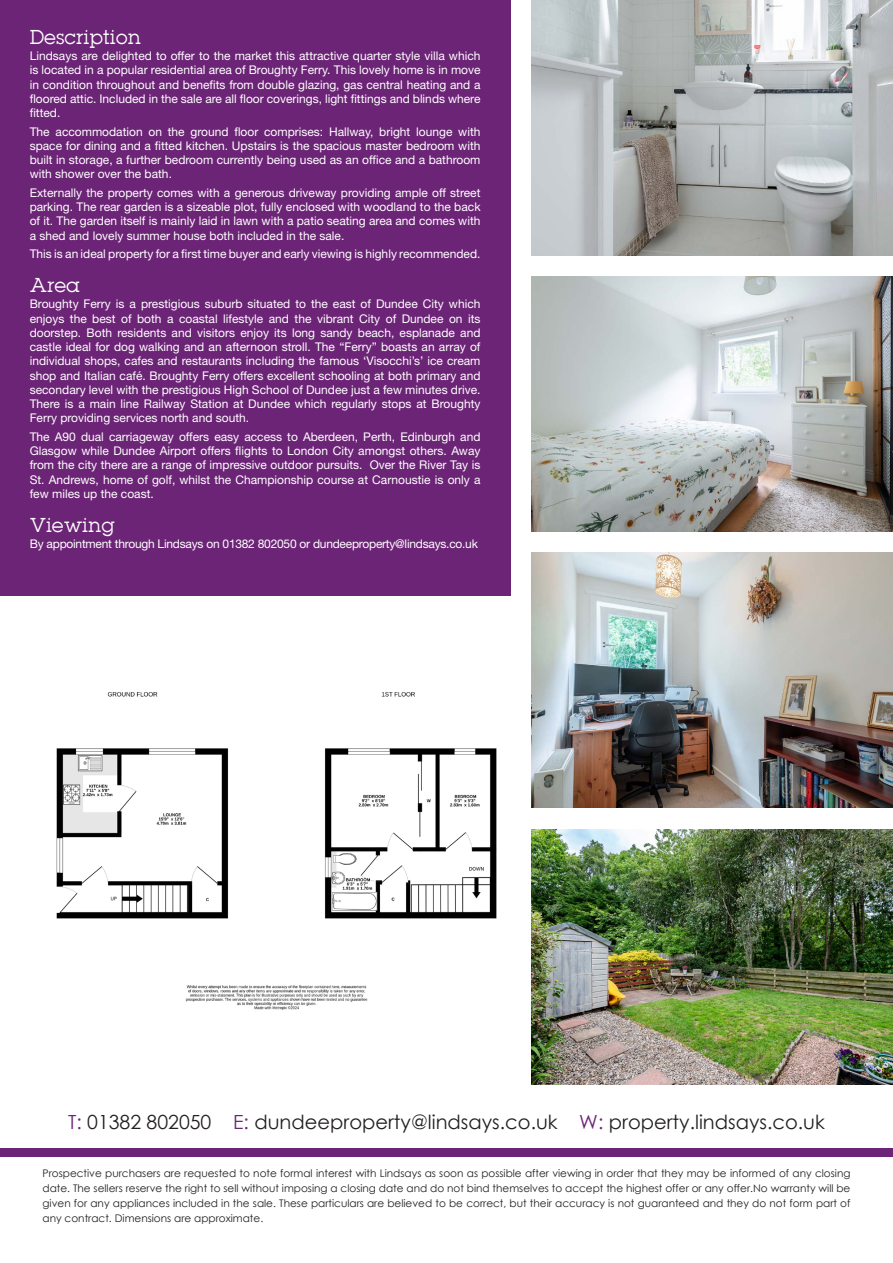
<style>
.page{position:relative;width:893px;height:1263px;background:#fff}
.page>*{position:absolute;margin:0;border:0;box-sizing:border-box;transform-origin:0 0}
.t1{font:19.5px "Century Gothic";color:#231f20}
.t2{font:18px "Lubalin";color:#fff}
.t3{font:12px/14.2px "Helvetica Neue LT Std";color:#fff;text-align:justify}
.t4{font:12px "Helvetica Neue LT Std";letter-spacing:-.02em;color:#fff}
.t5{font:10.5px/15px "Century Gothic";color:#231f20;text-align:justify}
.s1{color:#6c2476}
</style>
<div class="page">
<div style="left:0;top:0;width:510px;height:595px;background:#6c2476"></div>
<div style="left:0;top:1148px;width:893px;height:9px;background:#6c2476"></div>
<img style="left:531px;top:0;width:362px;height:255px">
<img style="left:531px;top:276px;width:362px;height:255px">
<img style="left:531px;top:553px;width:362px;height:255px">
<img style="left:531px;top:829px;width:362px;height:255px">
<img style="left:56px;top:692px;width:441px;height:317px">
<h2 class="t2" style="left:30px;top:25px;width:113px">Description</h2>
<p class="t3" style="left:30px;top:49px;width:452px">Lindsays are delighted to offer to the market this attractive quarter style villa which is located in a popular residential area of Broughty Ferry. This lovely home is in move in condition throughout and benefits from double glazing, gas central heating and a floored attic. Included in the sale are all floor coverings, light fittings and blinds where fitted.</p>
<p class="t3" style="left:30px;top:124px;width:452px">The accommodation on the ground floor comprises: Hallway, bright lounge with space for dining and a fitted kitchen. Upstairs is the spacious master bedroom with built in storage, a further bedroom currently being used as an office and a bathroom with shower over the bath.</p>
<p class="t3" style="left:30px;top:185px;width:452px">Externally the property comes with a generous driveway providing ample off street parking. The rear garden is a sizeable plot, fully enclosed with woodland to the back of it. The garden itself is mainly laid in lawn with a patio seating area and comes with a shed and lovely summer house both included in the sale.</p>
<p class="t3" style="left:30px;top:247px;width:452px">This is an ideal property for a first time buyer and early viewing is highly recommended.</p>
<h2 class="t2" style="left:30px;top:273px;width:52px">Area</h2>
<p class="t3" style="left:30px;top:297px;width:452px">Broughty Ferry is a prestigious suburb situated to the east of Dundee City which enjoys the best of both a coastal lifestyle and the vibrant City of Dundee on its doorstep. Both residents and visitors enjoy its long sandy beach, esplanade and castle ideal for dog walking and an afternoon stroll. The “Ferry” boasts an array of individual shops, cafes and restaurants including the famous ‘Visocchi’s’ ice cream shop and Italian café. Broughty Ferry offers excellent schooling at both primary and secondary level with the prestigious High School of Dundee just a few minutes drive.<br>There is a main line Railway Station at Dundee which regularly stops at Broughty Ferry providing services north and south.</p>
<p class="t3" style="left:30px;top:429px;width:452px">The A90 dual carriageway offers easy access to Aberdeen, Perth, Edinburgh and Glasgow while Dundee Airport offers flights to London City amongst others. Away from the city there are a range of impressive outdoor pursuits. Over the River Tay is St. Andrews, home of golf, whilst the Championship course at Carnoustie is only a few miles up the coast.</p>
<h2 class="t2" style="left:30px;top:513px;width:87px">Viewing</h2>
<p class="t4" style="left:30px;top:537px;width:450px">By appointment through Lindsays on 01382 802050 or dundeeproperty@lindsays.co.uk</p>
<h1 class="t1" style="left:68px;top:1108px;width:758px"><span class="s1">T:</span> 01382 802050 <span class="s1">E:</span> dundeeproperty@lindsays.co.uk <span class="s1">W:</span> property.lindsays.co.uk</h1>
<p class="t5" style="left:43px;top:1166px;width:809px">Prospective purchasers are requested to note formal interest with Lindsays as soon as possible after viewing in order that they may be informed of any closing date. The sellers reserve the right to sell without imposing a closing date and do not bind themselves to accept the highest offer or any offer.No warranty will be given for any appliances included in the sale. These particulars are believed to be correct, but their accuracy is not guaranteed and they do not form part of any contract. Dimensions are approximate.</p>
</div>
